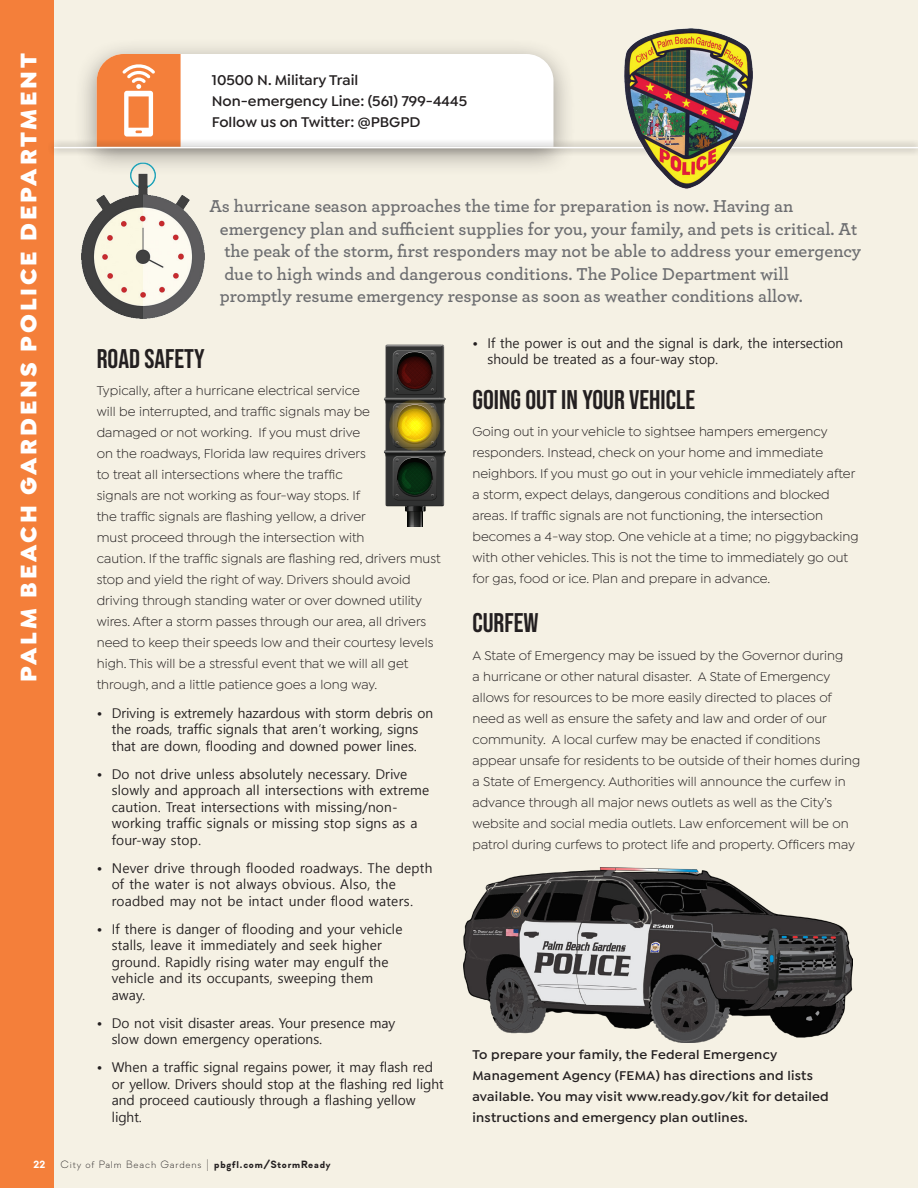
<style>
.page{position:relative;width:918px;height:1188px;background:#fff}
.page>*{position:absolute;margin:0;border:0;box-sizing:border-box;transform-origin:0 0}
.Page8_9_Subheads{font:700 27px "Bebas Neue Pro";color:#231f20}
.EMERGENCY_PageHeader{font:900 24px "Isidora Sans";letter-spacing:.12em;color:#fff}
.HurricaneGuide_IsidoraCopy_9ptReg{font:600 18px/22.5px "Archer Pro";color:#6c6d70}
.EMERGENCY_Contact{font:600 15px "Isidora Sans";color:#231f20}
.HurricaneGuide_IsidoraCopy_9ptReg-2{font:13.5px/21px "Isidora Sans";color:#231f20}
.Pages8_9_BulletPoints{font:13.5px/16.5px "Malgun Gothic";letter-spacing:.005em;color:#231f20}
.HurricaneGuide_IsidoraCopy_9ptReg-3{font:600 13.5px/21px "Isidora Sans";letter-spacing:.02em;color:#231f20}
.t1{font:300 10.5px "Soin Sans Pro";letter-spacing:.08em;color:#231f20}
.t2{font:700 10.5px "Soin Sans Pro";color:#fff}
.s1{font-weight:100;font-size:18px}
.s2{font-weight:700}
</style>
<div class="page">
<div style="left:52px;top:0;width:866px;height:1188px;background:#f5f1e4"></div>
<img style="left:464px;top:868px;width:389px;height:175px">
<div style="left:0;top:0;width:54px;height:1188px;background:#f47f3a"></div>
<div style="left:74px;top:38px;width:502px;height:138px;background:#231f20;opacity:.45"></div>
<svg style="left:97px;top:54px;width:457px;height:85px;background:#fdeadf"></svg>
<div style="left:47px;top:139px;width:871px;height:17px;background:#231f20;opacity:.85"></div>
<hr style="left:54px;top:147px;width:864px;height:1px;background:#fff">
<img style="left:625px;top:28px;width:127px;height:161px">
<img style="left:81px;top:162px;width:124px;height:156px">
<svg style="left:408px;top:524px;width:15px;height:2px"></svg>
<svg style="left:408px;top:512px;width:15px;height:12px"></svg>
<svg style="left:384px;top:345px;width:62px;height:167px;background:#585239"></svg>
<p class="EMERGENCY_PageHeader" style="left:13px;top:682px;width:630px;rotate:-90deg">PALM BEACH GARDENS POLICE DEPARTMENT</p>
<p class="EMERGENCY_Contact" style="left:212px;top:71px;width:148px">10500 N. Military Trail</p>
<p class="EMERGENCY_Contact" style="left:212px;top:92px;width:257px">Non-emergency Line: (561) 799-4445</p>
<p class="EMERGENCY_Contact" style="left:212px;top:113px;width:210px">Follow us on Twitter: @PBGPD</p>
<p class="HurricaneGuide_IsidoraCopy_9ptReg" style="left:220px;top:194px;width:643px;text-indent:-10px">As hurricane season approaches the time for preparation is now. Having an emergency plan and sufficient supplies for you, your family, and pets is critical. At the peak of the storm, first responders may not be able to address your emergency due to high winds and dangerous conditions. The Police Department will<br>promptly resume emergency response as soon as weather conditions allow.</p>
<p class="Page8_9_Subheads" style="left:97px;top:343px;width:109px">ROAD SAFETY</p>
<p class="HurricaneGuide_IsidoraCopy_9ptReg-2" style="left:97px;top:380px;width:345px">Typically, after a hurricane electrical service<br>will be interrupted, and traffic signals may be<br>damaged or not working. If you must drive<br>on the roadways, Florida law requires drivers<br>to treat all intersections where the traffic<br>signals are not working as four-way stops. If<br>the traffic signals are flashing yellow, a driver<br>must proceed through the intersection with<br>caution. If the traffic signals are flashing red, drivers must stop and yield the right of way. Drivers should avoid driving through standing water or over downed utility wires. After a storm passes through our area, all drivers need to keep their speeds low and their courtesy levels high. This will be a stressful event that we will all get through, and a little patience goes a long way.</p>
<p class="Pages8_9_BulletPoints" style="left:97px;top:705px;width:338px;text-align:center">• Driving is extremely hazardous with storm debris on the roads, traffic signals that aren’t working, signs<br>that are down, flooding and downed power lines.</p>
<p class="Pages8_9_BulletPoints" style="left:112px;top:766px;width:319px;text-indent:-15px">• Do not drive unless absolutely necessary. Drive slowly and approach all intersections with extreme caution. Treat intersections with missing/non&shy;working traffic signals or missing stop signs as a four-way stop.</p>
<p class="Pages8_9_BulletPoints" style="left:112px;top:860px;width:322px;text-indent:-15px">• Never drive through flooded roadways. The depth of the water is not always obvious. Also, the roadbed may not be intact under flood waters.</p>
<p class="Pages8_9_BulletPoints" style="left:112px;top:921px;width:292px;text-indent:-15px">• If there is danger of flooding and your vehicle stalls, leave it immediately and seek higher ground. Rapidly rising water may engulf the vehicle and its occupants, sweeping them away.</p>
<p class="Pages8_9_BulletPoints" style="left:112px;top:1015px;width:285px;text-indent:-15px">• Do not visit disaster areas. Your presence may slow down emergency operations.</p>
<p class="Pages8_9_BulletPoints" style="left:112px;top:1059px;width:334px;text-indent:-15px">• When a traffic signal regains power, it may flash red or yellow. Drivers should stop at the flashing red light and proceed cautiously through a flashing yellow light.</p>
<p class="Pages8_9_BulletPoints" style="left:488px;top:335px;width:357px;text-indent:-15px">• If the power is out and the signal is dark, the intersection should be treated as a four-way stop.</p>
<p class="Page8_9_Subheads" style="left:472px;top:384px;width:224px">GOING OUT IN YOUR VEHICLE</p>
<p class="HurricaneGuide_IsidoraCopy_9ptReg-2" style="left:472px;top:421px;width:388px">Going out in your vehicle to sightsee hampers emergency responders. Instead, check on your home and immediate neighbors. If you must go out in your vehicle immediately after a storm, expect delays, dangerous conditions and blocked areas. If traffic signals are not functioning, the intersection becomes a 4-way stop. One vehicle at a time; no piggybacking with other vehicles. This is not the time to immediately go out for gas, food or ice. Plan and prepare in advance.</p>
<p class="Page8_9_Subheads" style="left:472px;top:607px;width:68px">CURFEW</p>
<p class="HurricaneGuide_IsidoraCopy_9ptReg-2" style="left:472px;top:645px;width:389px">A State of Emergency may be issued by the Governor during<br>a hurricane or other natural disaster. A State of Emergency allows for resources to be more easily directed to places of need as well as ensure the safety and law and order of our community. A local curfew may be enacted if conditions appear unsafe for residents to be outside of their homes during a State of Emergency. Authorities will announce the curfew in advance through all major news outlets as well as the City’s website and social media outlets. Law enforcement will be on patrol during curfews to protect life and property. Officers may</p>
<p class="HurricaneGuide_IsidoraCopy_9ptReg-3" style="left:472px;top:1044px;width:358px">To prepare your family, the Federal Emergency Management Agency (FEMA) has directions and lists available. You may visit www.ready.gov/kit for detailed instructions and emergency plan outlines.</p>
<p class="t2" style="left:34px;top:1158px;width:13px">22</p>
<p class="t1" style="left:61px;top:1158px;width:272px">City of Palm Beach Gardens <span class="s1">l</span> <span class="s2">pbgfl.com/StormReady</span></p>
</div>
